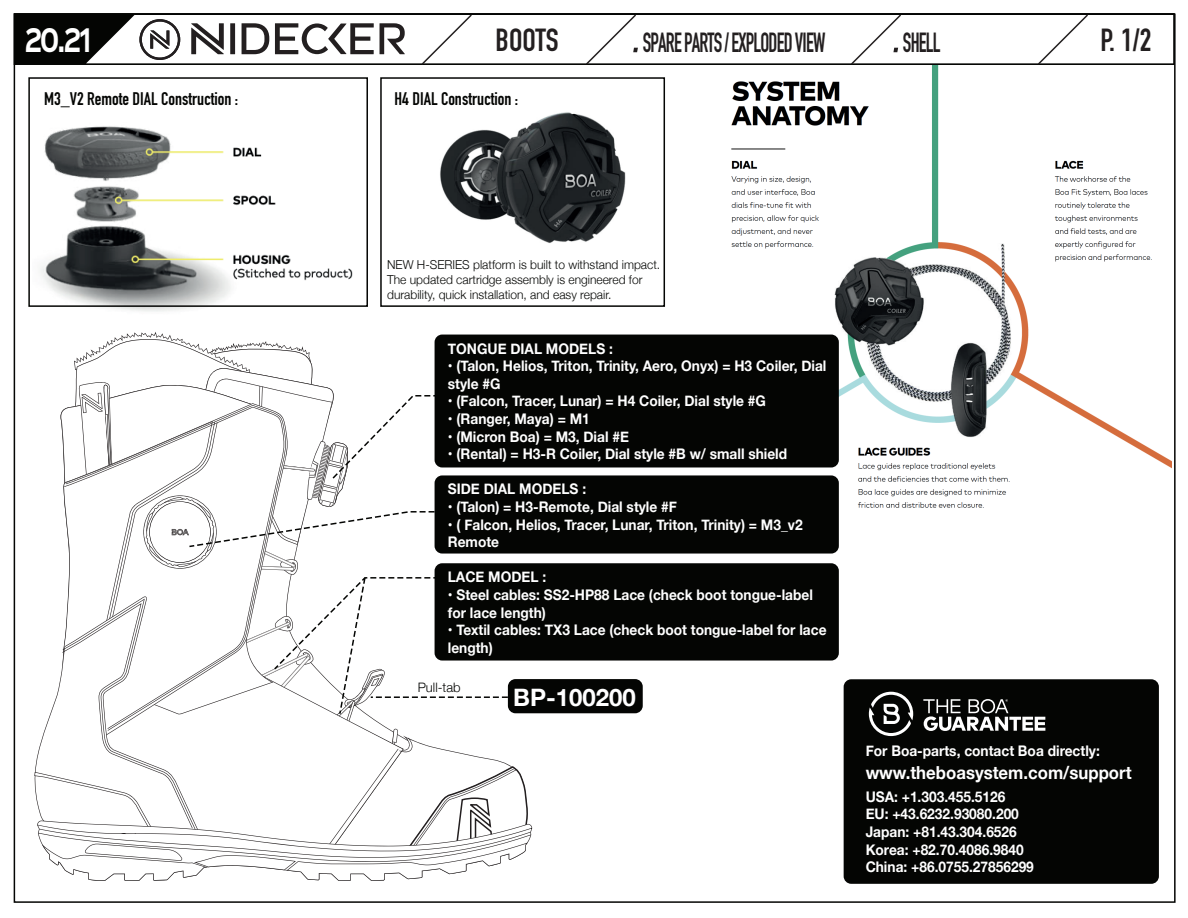
<style>
.page{position:relative;width:1188px;height:918px;background:#fff}
.page>*{position:absolute;margin:0;border:0;box-sizing:border-box;transform-origin:0 0}
.t1{font:700 35.1px "Vito";color:#fff;scale:.77 1}
.t2{font:700 31.5px "DIN Condensed";color:#231f20}
.t3{font:700 27.3px "DIN Condensed";letter-spacing:-.04em;color:#231f20;scale:.77 1}
.t4{font:700 24px "Helvetica Neue";color:#fff}
.t5{font:700 18px "DIN Condensed";color:#040503}
.t6{font:700 17.85px "Helvetica Neue";color:#fff;scale:.94 1}
.t7{font:700 14.7px/17.5px "Helvetica Neue";color:#fff;scale:.94 1}
.t8{font:300 13.05px "Helvetica Neue";color:#040503}
.t9{font:300 12.3px/14.7px "Helvetica Neue";color:#040503}
</style>
<div class="page">
<svg style="left:14px;top:13px;width:1161px;height:52px"></svg>
<svg style="left:420px;top:13px;width:53px;height:52px"></svg>
<svg style="left:1036px;top:13px;width:54px;height:52px"></svg>
<div style="left:230px;top:23px;width:5px;height:31px;background:#231f20"></div>
<svg style="left:242px;top:23px;width:27px;height:31px"></svg>
<svg style="left:275px;top:23px;width:99px;height:31px"></svg>
<svg style="left:380px;top:23px;width:25px;height:31px"></svg>
<svg style="left:191px;top:23px;width:33px;height:31px"></svg>
<svg style="left:139px;top:19px;width:41px;height:41px"></svg>
<svg style="left:584px;top:13px;width:54px;height:52px"></svg>
<svg style="left:849px;top:13px;width:54px;height:52px"></svg>
<img style="left:40px;top:126px;width:313px;height:186px">
<img style="left:718px;top:65px;width:454px;height:443px">
<div style="left:435px;top:335px;width:404px;height:132px;background:#040503;border-radius:8px"></div>
<div style="left:435px;top:475px;width:404px;height:79px;background:#040503;border-radius:8px"></div>
<div style="left:435px;top:563px;width:404px;height:98px;background:#040503;border-radius:8px"></div>
<div style="left:844px;top:679px;width:315px;height:205px;background:#040503;border-radius:8px"></div>
<svg style="left:869px;top:692px;width:44px;height:44px"></svg>
<svg style="left:923px;top:699px;width:122px;height:32px"></svg>
<img style="left:440px;top:112px;width:186px;height:131px">
<div style="left:380px;top:77px;width:285px;height:230px;border:2px solid #040503"></div>
<div style="left:28px;top:77px;width:340px;height:230px;border:2px solid #040503"></div>
<div style="left:508px;top:679px;width:135px;height:34px;background:#040503;border-radius:8px"></div>
<svg style="left:34px;top:332px;width:499px;height:549px"></svg>
<h1 class="t1" style="left:25px;top:18px;width:88px">20.21</h1>
<h2 class="t2" style="left:496px;top:19px;width:65px">BOOTS</h2>
<h3 class="t3" style="left:643px;top:24px;width:239px">SPARE PARTS / EXPLODED VIEW</h3>
<h3 class="t3" style="left:903px;top:24px;width:50px">SHELL</h3>
<h2 class="t2" style="left:1101px;top:19px;width:52px">P. 1/2</h2>
<p class="t5" style="left:44px;top:86px;width:196px">M3_V2 Remote DIAL Construction :</p>
<p class="t5" style="left:395px;top:86px;width:125px">H4 DIAL Construction :</p>
<p class="t9" style="left:387px;top:257px;width:275px">NEW H-SERIES platform is built to withstand impact.<br>The updated cartridge assembly is engineered for durability, quick installation, and easy repair.</p>
<p class="t7" style="left:448px;top:340px;width:177px">TONGUE DIAL MODELS :</p>
<p class="t7" style="left:448px;top:358px;width:404px">• (Talon, Helios, Triton, Trinity, Aero, Onyx) = H3 Coiler, Dial style #G</p>
<p class="t7" style="left:448px;top:393px;width:340px">• (Falcon, Tracer, Lunar) = H4 Coiler, Dial style #G</p>
<p class="t7" style="left:448px;top:410px;width:153px">• (Ranger, Maya) = M1</p>
<p class="t7" style="left:448px;top:428px;width:194px">• (Micron Boa) = M3, Dial #E</p>
<p class="t7" style="left:448px;top:446px;width:363px">• (Rental) = H3-R Coiler, Dial style #B w/ small shield</p>
<p class="t7" style="left:448px;top:481px;width:149px">SIDE DIAL MODELS :</p>
<p class="t7" style="left:448px;top:498px;width:245px">• (Talon) = H3-Remote, Dial style #F</p>
<p class="t7" style="left:448px;top:516px;width:379px">• ( Falcon, Helios, Tracer, Lunar, Triton, Trinity) = M3_v2<br>Remote</p>
<p class="t7" style="left:448px;top:569px;width:106px">LACE MODEL :</p>
<p class="t7" style="left:448px;top:586px;width:390px">• Steel cables: SS2-HP88 Lace (check boot tongue-label for lace length)</p>
<p class="t7" style="left:448px;top:622px;width:404px">• Textil cables: TX3 Lace (check boot tongue-label for lace length)</p>
<p class="t8" style="left:418px;top:677px;width:44px">Pull-tab</p>
<h3 class="t4" style="left:513px;top:678px;width:124px">BP-100200</h3>
<p class="t7" style="left:866px;top:743px;width:251px">For Boa-parts, contact Boa directly:</p>
<p class="t6" style="left:866px;top:759px;width:284px">www.theboasystem.com/support</p>
<p class="t7" style="left:866px;top:788px;width:181px">USA: +1.303.455.5126<br>EU: +43.6232.93080.200<br>Japan: +81.43.304.6526<br>Korea: +82.70.4086.9840<br>China: +86.0755.27856299</p>
</div>
